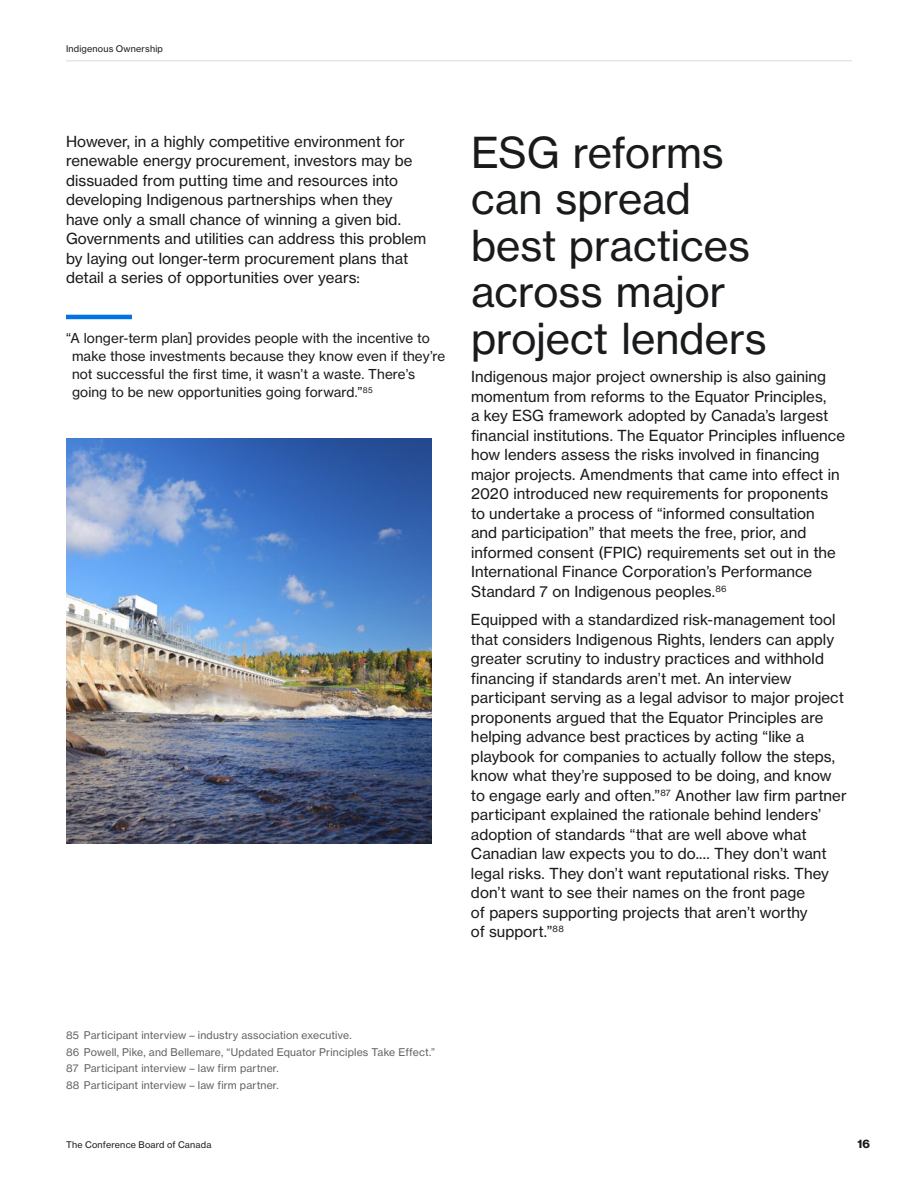
<style>
.page{position:relative;width:918px;height:1188px;background:#fff}
.page>*{position:absolute;margin:0;border:0;box-sizing:border-box;transform-origin:0 0}
.t1{font:42px/46.5px "N Haas Grotesk TX Pro 55 Rg";color:#191a1c}
.t2{font:15px/19.5px "N Haas Grotesk TX Pro 55 Rg";letter-spacing:.005em;color:#191a1c}
.t3{font:13.5px/18px "N Haas Grotesk TX Pro 55 Rg";letter-spacing:.01em;color:#191a1c}
.t4{font:12px "N Haas Grotesk DS Pro 75 Bd";color:#191a1c}
.t5{font:10.5px/16.5px "N Haas Grotesk TX Pro 55 Rg";letter-spacing:.02em;color:#636363}
.t6{font:9px "N Haas Grotesk TX Pro 55 Rg";letter-spacing:.025em;color:#191a1c}
</style>
<div class="page">
<hr style="left:66px;top:60px;width:786px;height:2px;background:#e6e6e6">
<hr style="left:66px;top:315px;width:66px;height:4px;background:#0073e6">
<img style="left:66px;top:439px;width:366px;height:405px">
<p class="t6" style="left:66px;top:43px;width:98px">Indigenous Ownership</p>
<p class="t2" style="left:66px;top:131px;width:362px">However, in a highly competitive environment for renewable energy procurement, investors may be dissuaded from putting time and resources into developing Indigenous partnerships when they have only a small chance of winning a given bid.<br>Governments and utilities can address this problem by laying out longer-term procurement plans that detail a series of opportunities over years:</p>
<p class="t3" style="left:72px;top:329px;width:375px;text-indent:-6px">“A longer-term plan] provides people with the incentive to make those investments because they know even if they’re not successful the first time, it wasn’t a waste. There’s going to be new opportunities going forward.”<sup>85</sup></p>
<h1 class="t1" style="left:471px;top:129px;width:297px">ESG reforms can spread best practices across major project lenders</h1>
<p class="t2" style="left:471px;top:367px;width:376px">Indigenous major project ownership is also gaining momentum from reforms to the Equator Principles,<br>a key ESG framework adopted by Canada’s largest financial institutions. The Equator Principles influence how lenders assess the risks involved in financing major projects. Amendments that came into effect in 2020 introduced new requirements for proponents to undertake a process of “informed consultation<br>and participation” that meets the free, prior, and informed consent (FPIC) requirements set out in the International Finance Corporation’s Performance Standard 7 on Indigenous peoples.<sup>86</sup></p>
<p class="t2" style="left:471px;top:610px;width:377px">Equipped with a standardized risk-management tool that considers Indigenous Rights, lenders can apply greater scrutiny to industry practices and withhold financing if standards aren’t met. An interview participant serving as a legal advisor to major project proponents argued that the Equator Principles are helping advance best practices by acting “like a playbook for companies to actually follow the steps, know what they’re supposed to be doing, and know to engage early and often.”<sup>87</sup> Another law firm partner participant explained the rationale behind lenders’ adoption of standards “that are well above what Canadian law expects you to do.… They don’t want legal risks. They don’t want reputational risks. They don’t want to see their names on the front page<br>of papers supporting projects that aren’t worthy<br>of support.”<sup>88</sup></p>
<p class="t5" style="left:66px;top:1027px;width:371px">85 Participant interview – industry association executive.<br>86 Powell, Pike, and Bellemare, “Updated Equator Principles Take Effect.” 87 Participant interview – law firm partner.<br>88 Participant interview – law firm partner.</p>
<p class="t6" style="left:66px;top:1139px;width:147px">The Conference Board of Canada</p>
<p class="t4" style="left:858px;top:1136px;width:14px">16</p>
</div>
